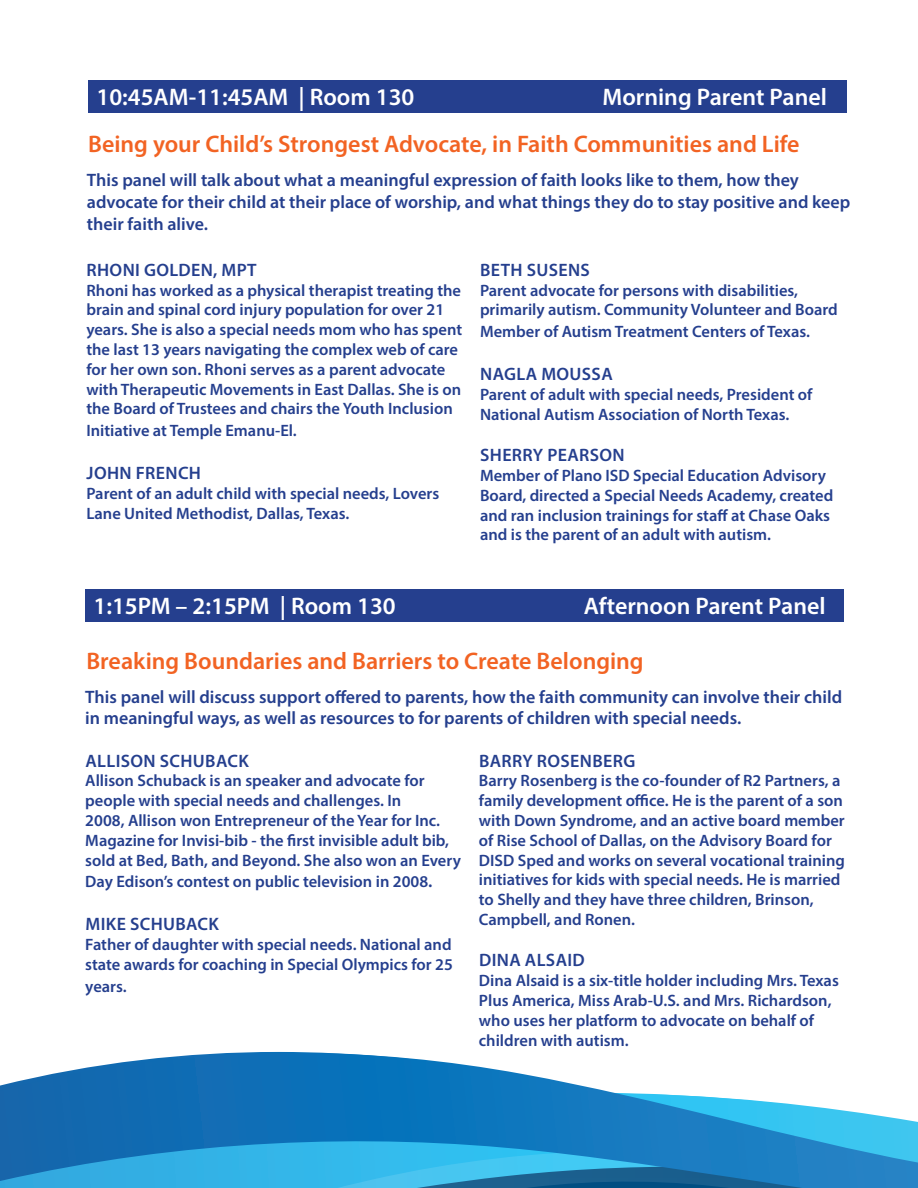
<style>
.page{position:relative;width:918px;height:1188px;background:#fff}
.page>*{position:absolute;margin:0;border:0;box-sizing:border-box;transform-origin:0 0}
.t1{font:600 24px "Myriad Pro";color:#f26323}
.t2{font:600 24px "Myriad Pro";color:#fff}
.t3{font:600 18px/21.6px "Myriad Pro";color:#253f8e}
.t4{font:600 18px "Myriad Pro";letter-spacing:.02em;color:#253f8e}
.t5{font:600 16.5px/19.8px "Myriad Pro";color:#253f8e}
.s1{font-size:18px}
</style>
<div class="page">
<div style="left:88px;top:80px;width:758px;height:33px;background:#253f8e"></div>
<div style="left:85px;top:589px;width:758px;height:33px;background:#253f8e"></div>
<svg style="left:0;top:1053px;width:918px;height:135px"></svg>
<h1 class="t2" style="left:97px;top:82px;width:319px">10:45AM-11:45AM | Room 130</h1>
<h1 class="t2" style="left:602px;top:82px;width:226px">Morning Parent Panel</h1>
<h1 class="t1" style="left:88px;top:129px;width:713px">Being your Child’s Strongest Advocate, in Faith Communities and Life</h1>
<p class="t3" style="left:87px;top:169px;width:765px">This panel will talk about what a meaningful expression of faith looks like to them, how they advocate for their child at their place of worship, and what things they do to stay positive and keep their faith alive.</p>
<p class="t4" style="left:87px;top:258px;width:171px">RHONI GOLDEN, MPT</p>
<p class="t5" style="left:86px;top:280px;width:377px">Rhoni has worked as a physical therapist treating the brain and spinal cord injury population for over 21 years. She is also a special needs mom who has spent the last 13 years navigating the complex web of care for her own son. Rhoni serves as a parent advocate with Therapeutic Movements in East Dallas. She is on the Board of Trustees and chairs the Youth Inclusion</p>
<p class="t5" style="left:86px;top:420px;width:212px">Initiative at Temple Emanu-El.</p>
<p class="t4" style="left:87px;top:462px;width:116px">JOHN FRENCH</p>
<p class="t5" style="left:86px;top:483px;width:354px">Parent of an adult child with special needs, Lovers<br>Lane United Methodist, Dallas, Texas.</p>
<p class="t4" style="left:480px;top:258px;width:111px">BETH SUSENS</p>
<p class="t5" style="left:480px;top:280px;width:359px">Parent advocate for persons with disabilities, primarily autism. Community Volunteer and Board</p>
<p class="t5" style="left:480px;top:321px;width:332px">Member of Autism Treatment Centers of Texas.</p>
<p class="t4" style="left:480px;top:363px;width:134px">NAGLA MOUSSA</p>
<p class="t5" style="left:480px;top:384px;width:334px">Parent of adult with special needs, President of<br>National Autism Association of North Texas.</p>
<p class="t4" style="left:480px;top:444px;width:146px">SHERRY PEARSON</p>
<p class="t5" style="left:480px;top:465px;width:355px">Member of Plano ISD Special Education Advisory Board, directed a Special Needs Academy, created and ran inclusion trainings for staff at Chase Oaks and is the parent of an adult with autism.</p>
<h1 class="t2" style="left:93px;top:591px;width:304px">1:15PM – 2:15PM | Room 130</h1>
<h1 class="t2" style="left:584px;top:591px;width:243px">Afternoon Parent Panel</h1>
<h1 class="t1" style="left:86px;top:645px;width:559px">Breaking Boundaries and Barriers to Create Belonging</h1>
<p class="t3" style="left:85px;top:686px;width:758px">This panel will discuss support offered to parents, how the faith community can involve their child in meaningful ways, as well as resources to for parents of children with special needs.</p>
<p class="t4" style="left:86px;top:749px;width:165px">ALLISON SCHUBACK</p>
<p class="t5" style="left:85px;top:771px;width:377px">Allison Schuback is an speaker and advocate for people with special needs and challenges. In<br>2008, Allison won Entrepreneur of the Year for Inc.<br>Magazine for Invisi-bib - the first invisible adult bib, sold at Bed, Bath, and Beyond. She also won an Every</p>
<p class="t5" style="left:85px;top:871px;width:349px">Day Edison’s contest on public television in 2008<span class="s1">.</span></p>
<p class="t4" style="left:86px;top:913px;width:135px">MIKE SCHUBACK</p>
<p class="t5" style="left:85px;top:934px;width:369px">Father of daughter with special needs. National and state awards for coaching in Special Olympics for 25</p>
<p class="t5" style="left:85px;top:976px;width:43px">years.</p>
<p class="t4" style="left:479px;top:749px;width:158px">BARRY ROSENBERG</p>
<p class="t5" style="left:479px;top:771px;width:368px">Barry Rosenberg is the co-founder of R2 Partners, a family development office. He is the parent of a son with Down Syndrome, and an active board member of Rise School of Dallas, on the Advisory Board for DISD Sped and works on several vocational training initiatives for kids with special needs. He is married to Shelly and they have three children, Brinson, Campbell, and Ronen.</p>
<p class="t4" style="left:479px;top:949px;width:107px">DINA ALSAID</p>
<p class="t5" style="left:479px;top:970px;width:361px">Dina Alsaid is a six-title holder including Mrs. Texas Plus America, Miss Arab-U.S. and Mrs. Richardson, who uses her platform to advocate on behalf of children with autism.</p>
</div>
